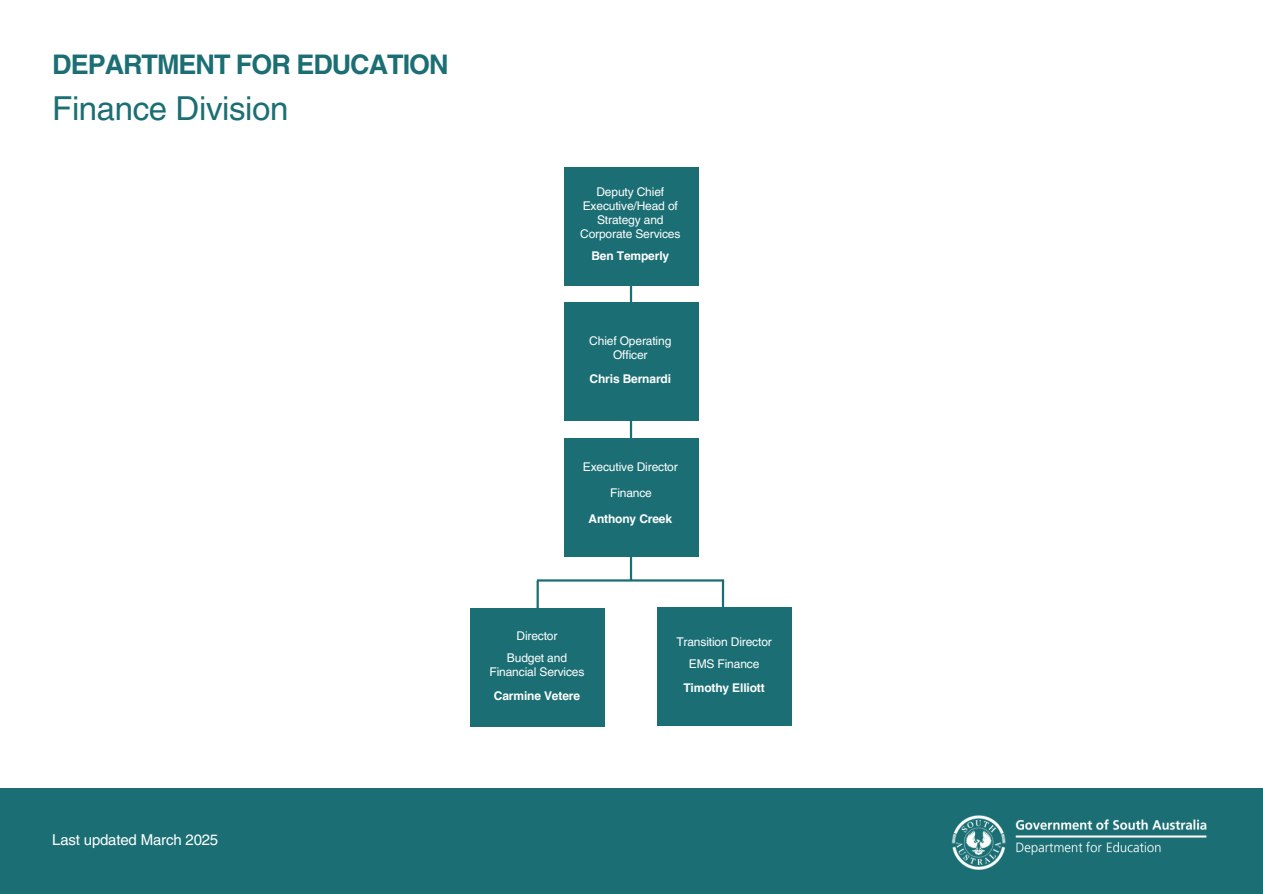
<style>
.page{position:relative;width:1263px;height:894px;background:#fff}
.page>*{position:absolute;margin:0;border:0;box-sizing:border-box;transform-origin:0 0}
.t1{font:33px "Helvetica LT Pro";letter-spacing:-.01em;color:#1b6f74}
.t2{font:700 27px "Helvetica LT Pro";letter-spacing:-.04em;color:#1b6f74}
.t3{font:15px "Helvetica LT Pro";letter-spacing:-.01em;color:#fff}
.t4{font:12px/14px "Helvetica LT Pro";letter-spacing:-.01em;color:#fefefe;text-align:center}
.t5{font:700 12px "Helvetica LT Pro";letter-spacing:-.01em;color:#fefefe}
</style>
<div class="page">
<hr style="left:630px;top:357px;width:2px;height:81px;background:#1b6f74">
<hr style="left:630px;top:222px;width:2px;height:80px;background:#1b6f74">
<hr style="left:537px;top:579px;width:187px;height:2px;background:#1b6f74">
<hr style="left:630px;top:539px;width:2px;height:41px;background:#1b6f74">
<hr style="left:537px;top:580px;width:2px;height:77px;background:#1b6f74">
<hr style="left:722px;top:580px;width:2px;height:77px;background:#1b6f74">
<div style="left:0;top:787px;width:1262px;height:106px;background:#1b6f74"></div>
<img style="left:951px;top:815px;width:256px;height:55px">
<div style="left:564px;top:302px;width:134px;height:119px;background:#1b6f74"></div>
<div style="left:564px;top:167px;width:134px;height:118px;background:#1b6f74"></div>
<div style="left:564px;top:438px;width:134px;height:118px;background:#1b6f74"></div>
<div style="left:470px;top:608px;width:135px;height:118px;background:#1b6f74"></div>
<div style="left:657px;top:607px;width:134px;height:118px;background:#1b6f74"></div>
<h2 class="t2" style="left:52px;top:54px;width:398px">DEPARTMENT FOR EDUCATION</h2>
<h1 class="t1" style="left:52px;top:96px;width:238px">Finance Division</h1>
<p class="t4" style="left:580px;top:186px;width:102px">Deputy Chief<br>Executive/Head of<br>Strategy and<br>Corporate Services</p>
<h4 class="t5" style="left:591px;top:251px;width:79px">Ben Temperly</h4>
<p class="t4" style="left:589px;top:335px;width:84px">Chief Operating<br>Officer</p>
<p class="t5" style="left:590px;top:374px;width:83px">Chris Bernardi</p>
<h4 class="t4" style="left:583px;top:461px;width:96px">Executive Director</h4>
<p class="t4" style="left:610px;top:487px;width:43px">Finance</p>
<p class="t5" style="left:588px;top:513px;width:85px">Anthony Creek</p>
<h4 class="t4" style="left:516px;top:629px;width:42px">Director</h4>
<p class="t4" style="left:490px;top:652px;width:96px">Budget and<br>Financial Services</p>
<p class="t5" style="left:494px;top:691px;width:88px">Carmine Vetere</p>
<p class="t4" style="left:676px;top:635px;width:97px">Transition Director</p>
<p class="t5" style="left:683px;top:683px;width:83px">Timothy Elliott</p>
<p class="t4" style="left:689px;top:657px;width:72px">EMS Finance</p>
<p class="t3" style="left:52px;top:833px;width:168px">Last updated March 2025</p>
</div>
